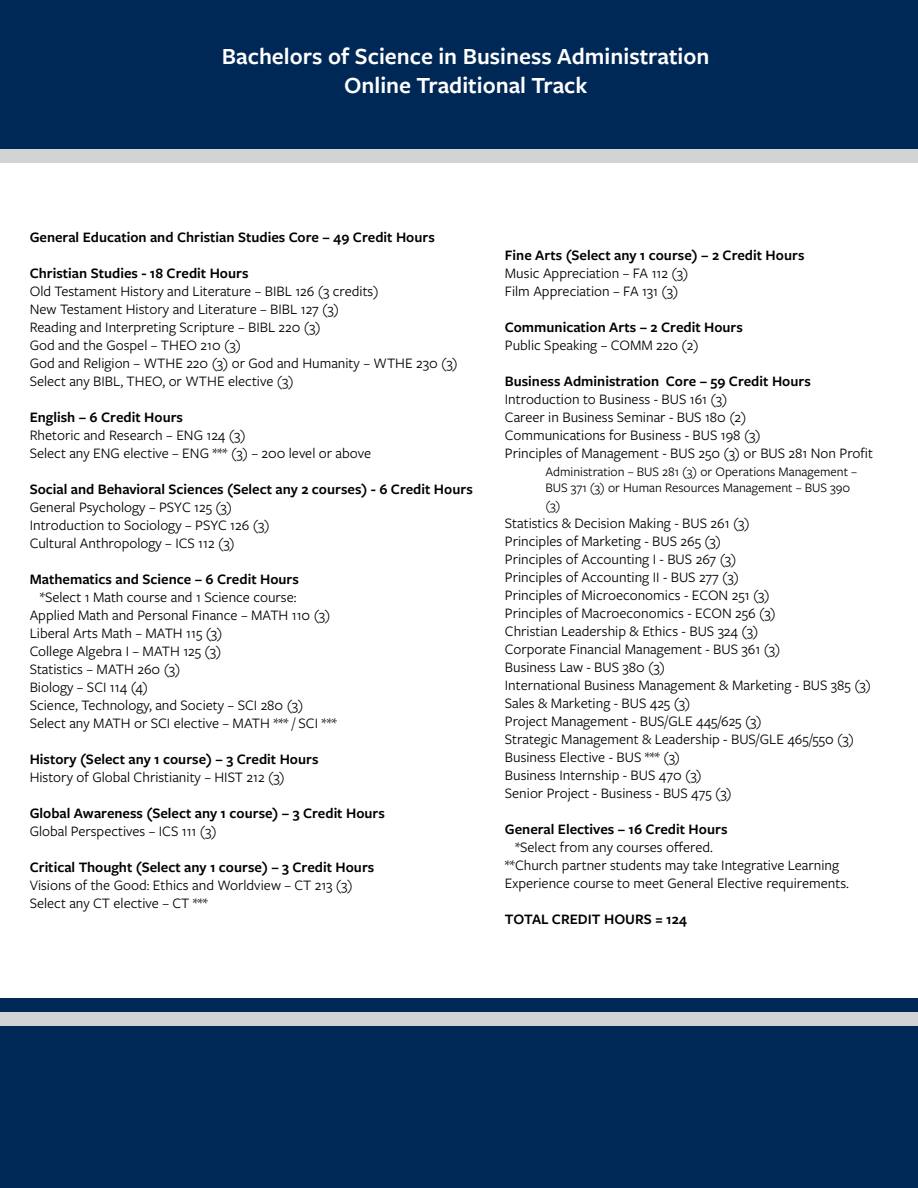
<style>
.page{position:relative;width:918px;height:1188px;background:#fff}
.page>*{position:absolute;margin:0;border:0;box-sizing:border-box;transform-origin:0 0}
.t1{font:600 24px "Freight Sans Pro";color:#fff}
.t2{font:15px/18px "Freight Sans Pro";color:#000}
.t3{font:600 15px "Freight Sans Pro";color:#000}
.t4{font:13.5px "Freight Sans Pro";color:#000}
</style>
<div class="page">
<div style="left:0;top:0;width:918px;height:149px;background:#002856"></div>
<div style="left:0;top:1011px;width:918px;height:177px;background:#002856"></div>
<div style="left:0;top:149px;width:918px;height:14px;background:#d1d3d4"></div>
<div style="left:0;top:999px;width:918px;height:13px;background:#002856"></div>
<div style="left:0;top:1012px;width:918px;height:13px;background:#d1d3d4"></div>
<p class="t1" style="left:222px;top:40px;width:489px">Bachelors of Science in Business Administration</p>
<p class="t1" style="left:344px;top:69px;width:245px">Online Traditional Track</p>
<p class="t3" style="left:30px;top:227px;width:407px">General Education and Christian Studies Core – 49 Credit Hours</p>
<p class="t3" style="left:30px;top:263px;width:220px">Christian Studies - 18 Credit Hours</p>
<p class="t2" style="left:30px;top:282px;width:351px">Old Testament History and Literature – BIBL 126 (3 credits)</p>
<p class="t2" style="left:30px;top:300px;width:311px">New Testament History and Literature – BIBL 127 (3)</p>
<p class="t2" style="left:30px;top:318px;width:293px">Reading and Interpreting Scripture – BIBL 220 (3)</p>
<p class="t2" style="left:30px;top:336px;width:213px">God and the Gospel – THEO 210 (3)</p>
<p class="t2" style="left:30px;top:354px;width:430px">God and Religion – WTHE 220 (3) or God and Humanity – WTHE 230 (3)</p>
<p class="t2" style="left:30px;top:372px;width:265px">Select any BIBL, THEO, or WTHE elective (3)</p>
<p class="t3" style="left:30px;top:407px;width:155px">English – 6 Credit Hours</p>
<p class="t2" style="left:30px;top:426px;width:218px">Rhetoric and Research – ENG 124 (3)</p>
<p class="t2" style="left:30px;top:444px;width:343px">Select any ENG elective – ENG *** (3) – 200 level or above</p>
<p class="t3" style="left:30px;top:479px;width:445px">Social and Behavioral Sciences (Select any 2 courses) - 6 Credit Hours</p>
<p class="t2" style="left:30px;top:498px;width:204px">General Psychology – PSYC 125 (3)</p>
<p class="t2" style="left:30px;top:516px;width:241px">Introduction to Sociology – PSYC 126 (3)</p>
<p class="t2" style="left:30px;top:534px;width:207px">Cultural Anthropology – ICS 112 (3)</p>
<p class="t3" style="left:30px;top:569px;width:271px">Mathematics and Science – 6 Credit Hours</p>
<p class="t2" style="left:40px;top:588px;width:258px">*Select 1 Math course and 1 Science course:</p>
<p class="t2" style="left:30px;top:606px;width:302px">Applied Math and Personal Finance – MATH 110 (3)</p>
<p class="t2" style="left:30px;top:624px;width:194px">Liberal Arts Math – MATH 115 (3)</p>
<p class="t2" style="left:30px;top:642px;width:193px">College Algebra I – MATH 125 (3)</p>
<p class="t2" style="left:30px;top:660px;width:152px">Statistics – MATH 260 (3)</p>
<p class="t2" style="left:30px;top:678px;width:120px">Biology – SCI 114 (4)</p>
<p class="t2" style="left:30px;top:696px;width:275px">Science, Technology, and Society – SCI 280 (3)</p>
<p class="t2" style="left:30px;top:714px;width:309px">Select any MATH or SCI elective – MATH *** / SCI ***</p>
<p class="t3" style="left:30px;top:749px;width:290px">History (Select any 1 course) – 3 Credit Hours</p>
<p class="t2" style="left:30px;top:768px;width:257px">History of Global Christianity – HIST 212 (3)</p>
<p class="t3" style="left:30px;top:803px;width:357px">Global Awareness (Select any 1 course) – 3 Credit Hours</p>
<p class="t2" style="left:30px;top:822px;width:188px">Global Perspectives – ICS 111 (3)</p>
<p class="t3" style="left:30px;top:857px;width:346px">Critical Thought (Select any 1 course) – 3 Credit Hours</p>
<p class="t2" style="left:30px;top:876px;width:325px">Visions of the Good: Ethics and Worldview – CT 213 (3)</p>
<p class="t2" style="left:30px;top:894px;width:180px">Select any CT elective – CT ***</p>
<p class="t3" style="left:505px;top:245px;width:301px">Fine Arts (Select any 1 course) – 2 Credit Hours</p>
<p class="t2" style="left:505px;top:264px;width:185px">Music Appreciation – FA 112 (3)</p>
<p class="t2" style="left:505px;top:282px;width:175px">Film Appreciation – FA 131 (3)</p>
<p class="t3" style="left:505px;top:317px;width:240px">Communication Arts – 2 Credit Hours</p>
<p class="t2" style="left:505px;top:336px;width:195px">Public Speaking – COMM 220 (2)</p>
<p class="t3" style="left:505px;top:371px;width:307px">Business Administration Core – 59 Credit Hours</p>
<p class="t2" style="left:505px;top:390px;width:224px">Introduction to Business - BUS 161 (3)</p>
<p class="t2" style="left:505px;top:408px;width:243px">Career in Business Seminar - BUS 180 (2)</p>
<p class="t2" style="left:505px;top:426px;width:257px">Communications for Business - BUS 198 (3)</p>
<p class="t2" style="left:505px;top:444px;width:370px">Principles of Management - BUS 250 (3) or BUS 281 Non Profit</p>
<p class="t4" style="left:545px;top:463px;width:313px">Administration – BUS 281 (3) or Operations Management –</p>
<p class="t4" style="left:545px;top:479px;width:307px">BUS 371 (3) or Human Resources Management – BUS 390</p>
<p class="t4" style="left:545px;top:497px;width:17px">(3)</p>
<p class="t2" style="left:505px;top:514px;width:246px">Statistics &amp; Decision Making - BUS 261 (3)</p>
<p class="t2" style="left:505px;top:532px;width:218px">Principles of Marketing - BUS 265 (3)</p>
<p class="t2" style="left:505px;top:550px;width:233px">Principles of Accounting I - BUS 267 (3)</p>
<p class="t2" style="left:505px;top:568px;width:236px">Principles of Accounting II - BUS 277 (3)</p>
<p class="t2" style="left:505px;top:586px;width:266px">Principles of Microeconomics - ECON 251 (3)</p>
<p class="t2" style="left:505px;top:604px;width:273px">Principles of Macroeconomics - ECON 256 (3)</p>
<p class="t2" style="left:505px;top:622px;width:255px">Christian Leadership &amp; Ethics - BUS 324 (3)</p>
<p class="t2" style="left:505px;top:640px;width:277px">Corporate Financial Management - BUS 361 (3)</p>
<p class="t2" style="left:505px;top:658px;width:162px">Business Law - BUS 380 (3)</p>
<p class="t2" style="left:505px;top:676px;width:368px">International Business Management &amp; Marketing - BUS 385 (3)</p>
<p class="t2" style="left:505px;top:694px;width:187px">Sales &amp; Marketing - BUS 425 (3)</p>
<p class="t2" style="left:505px;top:712px;width:258px">Project Management - BUS/GLE 445/625 (3)</p>
<p class="t2" style="left:505px;top:730px;width:351px">Strategic Management &amp; Leadership - BUS/GLE 465/550 (3)</p>
<p class="t2" style="left:505px;top:748px;width:177px">Business Elective - BUS *** (3)</p>
<p class="t2" style="left:505px;top:766px;width:198px">Business Internship - BUS 470 (3)</p>
<p class="t2" style="left:505px;top:784px;width:228px">Senior Project - Business - BUS 475 (3)</p>
<p class="t3" style="left:505px;top:819px;width:224px">General Electives – 16 Credit Hours</p>
<p class="t2" style="left:515px;top:838px;width:199px">*Select from any courses offered.</p>
<p class="t2" style="left:505px;top:856px;width:346px">**Church partner students may take Integrative Learning<br>Experience course to meet General Elective requirements.</p>
<p class="t3" style="left:505px;top:909px;width:184px">TOTAL CREDIT HOURS = 124</p>
</div>
